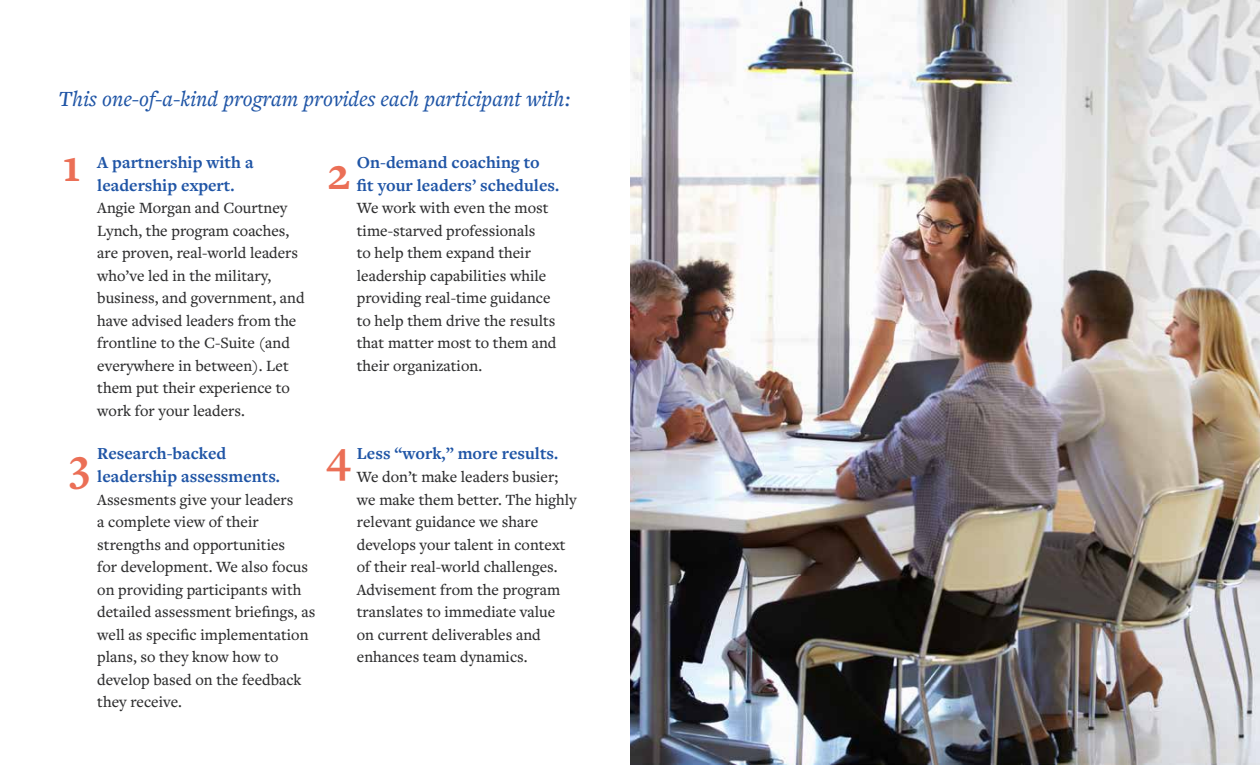
<style>
.page{position:relative;width:1260px;height:765px;background:#fff}
.page>*{position:absolute;margin:0;border:0;box-sizing:border-box;transform-origin:0 0}
.t1{font:700 47.25px "Freight Text Pro";color:#eb6f56}
.t2{font:italic 500 22.5px "Freight Text Pro";color:#2055a6}
.t3{font:700 17.5px/22.5px "Freight Text Pro";color:#2055a6}
.t4{font:500 16.25px/22.5px "Freight Text Pro";color:#2e2e2f}
</style>
<div class="page">
<img style="left:630px;top:0;width:630px;height:765px">
<h2 class="t2" style="left:58px;top:84px;width:513px">This one-of-a-kind program provides each participant with:</h2>
<h1 class="t1" style="left:63px;top:135px;width:19px">1</h1>
<p class="t3" style="left:97px;top:151px;width:158px">A partnership with a leadership expert.</p>
<p class="t4" style="left:97px;top:196px;width:209px">Angie Morgan and Courtney<br>Lynch, the program coaches, are proven, real-world leaders who’ve led in the military, business, and government, and have advised leaders from the frontline to the C-Suite (and everywhere in between). Let them put their experience to work for your leaders.</p>
<p class="t3" style="left:357px;top:151px;width:204px">On-demand coaching to fit your leaders’ schedules.</p>
<p class="t4" style="left:357px;top:196px;width:201px">We work with even the most time-starved professionals<br>to help them expand their leadership capabilities while providing real-time guidance to help them drive the results that matter most to them and their organization.</p>
<h1 class="t1" style="left:327px;top:142px;width:25px">2</h1>
<p class="t3" style="left:97px;top:442px;width:184px">Research-backed leadership assessments.</p>
<p class="t4" style="left:97px;top:487px;width:220px">Assesments give your leaders<br>a complete view of their strengths and opportunities<br>for development. We also focus on providing participants with detailed assessment briefings, as well as specific implementation plans, so they know how to develop based on the feedback they receive.</p>
<p class="t3" style="left:357px;top:442px;width:203px">Less “work,” more results.</p>
<p class="t4" style="left:357px;top:465px;width:221px">We don’t make leaders busier; we make them better. The highly relevant guidance we share develops your talent in context of their real-world challenges.<br>Advisement from the program translates to immediate value on current deliverables and enhances team dynamics.</p>
<h1 class="t1" style="left:70px;top:433px;width:22px">3</h1>
<h1 class="t1" style="left:326px;top:425px;width:26px">4</h1>
</div>
